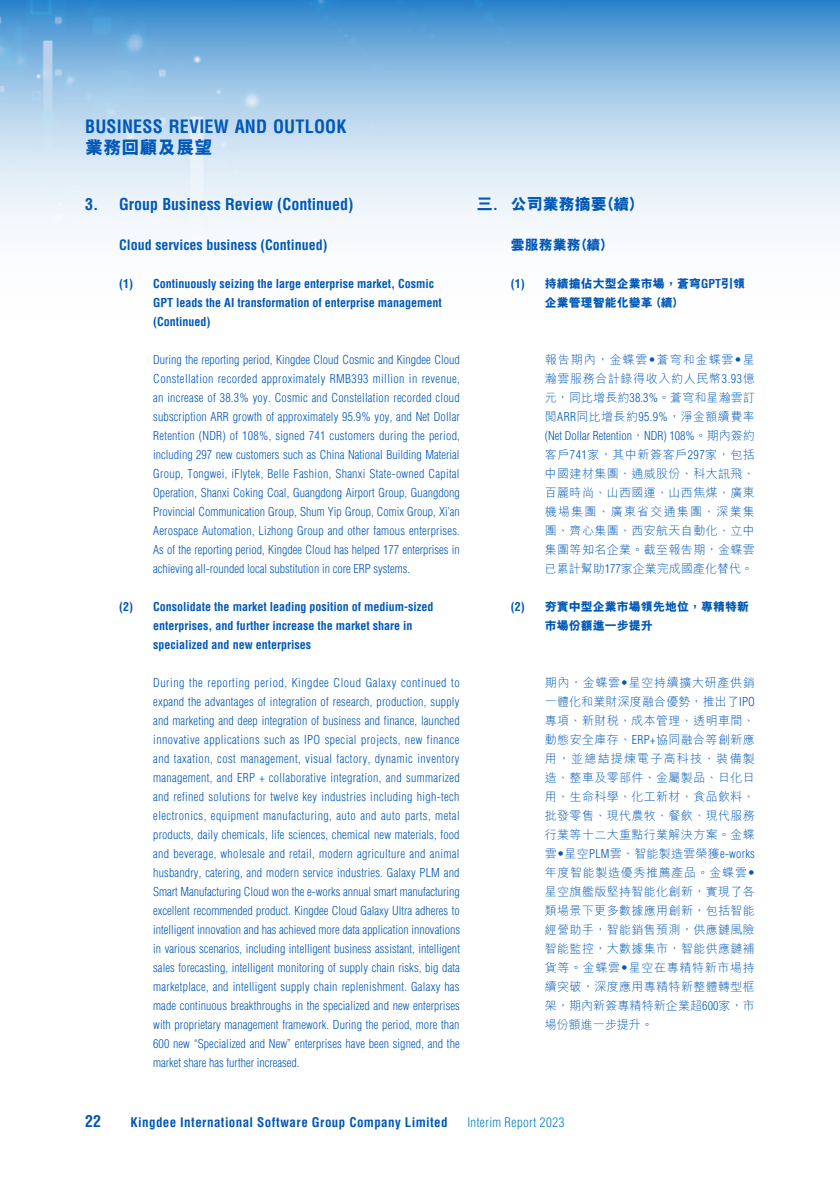
<style>
.page{position:relative;width:840px;height:1191px;background:#fff}
.page>*{position:absolute;margin:0;border:0;box-sizing:border-box;transform-origin:0 0}
.t1{font:700 condensed 18px "Helvetica LT Std";letter-spacing:.01em;color:#0058b8}
.t2{font:800 18px "M Hei HK";letter-spacing:.015em;color:#0058b8}
.t3{font:700 condensed 16px "Helvetica LT Std";color:#0058b8}
.t4{font:800 16px "M Hei HK";color:#0058b8}
.t5{font:700 condensed 14px "Helvetica LT Std";color:#0058b8}
.t6{font:800 14px "M Hei HK";color:#0058b8}
.t7{font:700 condensed 13px "Helvetica LT Std";letter-spacing:.03em;color:#0058b8}
.t8{font:300 condensed 13px "Helvetica LT Std";letter-spacing:.03em;color:#007dca}
.t9{font:300 condensed 12px/19px "Helvetica LT Std";color:#0058b8;text-align:justify}
.t10{font:300 12px/19px "M Hei HK";letter-spacing:.03em;color:#0058b8;text-align:justify}
.t11{font:700 condensed 12px/19px "Helvetica LT Std";color:#0058b8}
.t12{font:800 12px/19px "M Hei HK";color:#0058b8}
.s1{font-family:"Helvetica LT Std";font-weight:700;font-stretch:condensed}
.s2{font-family:"Helvetica LT Std";font-stretch:condensed}
.s3{font-family:"M Hei HK";font-stretch:normal}
</style>
<div class="page">
<img style="left:0;top:0;width:839px;height:230px">
<h1 class="t1" style="left:85px;top:115px;width:263px">BUSINESS REVIEW AND OUTLOOK</h1>
<h1 class="t2" style="left:85px;top:138px;width:129px">業務回顧及展望</h1>
<h2 class="t3" style="left:85px;top:194px;width:270px">3. Group Business Review (Continued)</h2>
<p class="t5" style="left:119px;top:236px;width:210px">Cloud services business (Continued)</p>
<p class="t11" style="left:153px;top:274px;width:290px;text-indent:-34px">(1) Continuously seizing the large enterprise market, Cosmic<br>GPT leads the AI transformation of enterprise management (Continued)</p>
<p class="t9" style="left:153px;top:350px;width:308px">During the reporting period, Kingdee Cloud Cosmic and Kingdee Cloud Constellation recorded approximately RMB393 million in revenue, an increase of 38.3% yoy. Cosmic and Constellation recorded cloud subscription ARR growth of approximately 95.9% yoy, and Net Dollar Retention (NDR) of 108%, signed 741 customers during the period, including 297 new customers such as China National Building Material Group, Tongwei, iFlytek, Belle Fashion, Shanxi State-owned Capital Operation, Shanxi Coking Coal, Guangdong Airport Group, Guangdong Provincial Communication Group, Shum Yip Group, Comix Group, Xi’an Aerospace Automation, Lizhong Group and other famous enterprises.<br>As of the reporting period, Kingdee Cloud has helped 177 enterprises in achieving all-rounded local substitution in core ERP systems.</p>
<p class="t11" style="left:153px;top:597px;width:282px;text-indent:-34px">(2) Consolidate the market leading position of medium-sized enterprises, and further increase the market share in specialized and new enterprises</p>
<p class="t9" style="left:153px;top:673px;width:308px">During the reporting period, Kingdee Cloud Galaxy continued to expand the advantages of integration of research, production, supply and marketing and deep integration of business and finance, launched innovative applications such as IPO special projects, new finance and taxation, cost management, visual factory, dynamic inventory management, and ERP + collaborative integration, and summarized and refined solutions for twelve key industries including high-tech electronics, equipment manufacturing, auto and auto parts, metal products, daily chemicals, life sciences, chemical new materials, food and beverage, wholesale and retail, modern agriculture and animal husbandry, catering, and modern service industries. Galaxy PLM and Smart Manufacturing Cloud won the e-works annual smart manufacturing excellent recommended product. Kingdee Cloud Galaxy Ultra adheres to intelligent innovation and has achieved more data application innovations in various scenarios, including intelligent business assistant, intelligent sales forecasting, intelligent monitoring of supply chain risks, big data marketplace, and intelligent supply chain replenishment. Galaxy has made continuous breakthroughs in the specialized and new enterprises with proprietary management framework. During the period, more than 600 new “Specialized and New” enterprises have been signed, and the market share has further increased.</p>
<h2 class="t4" style="left:476px;top:196px;width:168px">三<span class="s1">.</span> 公司業務摘要（續）</h2>
<p class="t6" style="left:510px;top:238px;width:104px">雲服務業務（續）</p>
<p class="t12" style="left:544px;top:274px;width:202px;text-indent:-34px"><span class="s1">(1)</span> 持續搶佔大型企業市場，蒼穹<span class="s1">GPT</span>引領企業管理智能化變革（續）</p>
<p class="t10" style="left:544px;top:350px;width:211px">報告期內，金蝶雲<span class="s2">•</span>蒼穹和金蝶雲<span class="s2">•</span>星瀚雲服務合計錄得收入約人民幣<span class="s2">3.93</span>億元，同比增長約<span class="s2">38.3%</span>。蒼穹和星瀚雲訂閱<span class="s2">ARR</span>同比增長約<span class="s2">95.9%</span>，淨金額續費率</p>
<p class="t9" style="left:544px;top:426px;width:211px">(Net Dollar Retention<span class="s3">，</span>NDR) 108%<span class="s3">。期內簽約</span></p>
<p class="t10" style="left:544px;top:445px;width:211px">客戶<span class="s2">741</span>家，其中新簽客戶<span class="s2">297</span>家，包括中國建材集團、通威股份、科大訊飛、百麗時尚、山西國運、山西焦煤、廣東機場集團、廣東省交通集團、深業集團、齊心集團、西安航天自動化、立中集團等知名企業。截至報告期，金蝶雲已累計幫助<span class="s2">177</span>家企業完成國產化替代。</p>
<p class="t12" style="left:544px;top:597px;width:205px;text-indent:-34px"><span class="s1">(2)</span> 夯實中型企業市場領先地位，專精特新市場份額進一步提升</p>
<p class="t10" style="left:544px;top:673px;width:211px">期內，金蝶雲<span class="s2">•</span>星空持續擴大研產供銷一體化和業財深度融合優勢，推出了<span class="s2">IPO</span>專項、新財稅、成本管理、透明車間、動態安全庫存、<span class="s2">ERP+</span>協同融合等創新應用，並總結提煉電子高科技、裝備製造、整車及零部件、金屬製品、日化日用、生命科學、化工新材、食品飲料、批發零售、現代農牧、餐飲、現代服務行業等十二大重點行業解決方案。金蝶雲<span class="s2">•</span>星空<span class="s2">PLM</span>雲、智能製造雲榮獲<span class="s2">e-works</span>年度智能製造優秀推薦產品。金蝶雲<span class="s2">•</span>星空旗艦版堅持智能化創新，實現了各類場景下更多數據應用創新，包括智能經營助手，智能銷售預測，供應鏈風險智能監控，大數據集市，智能供應鏈補貨等。金蝶雲<span class="s2">•</span>星空在專精特新市場持續突破，深度應用專精特新整體轉型框架，期內新簽專精特新企業超<span class="s2">600</span>家，市場份額進一步提升。</p>
<h2 class="t3" style="left:85px;top:1110px;width:17px">22</h2>
<p class="t7" style="left:130px;top:1113px;width:318px">Kingdee International Software Group Company Limited</p>
<p class="t8" style="left:467px;top:1113px;width:99px">Interim Report 2023</p>
</div>
